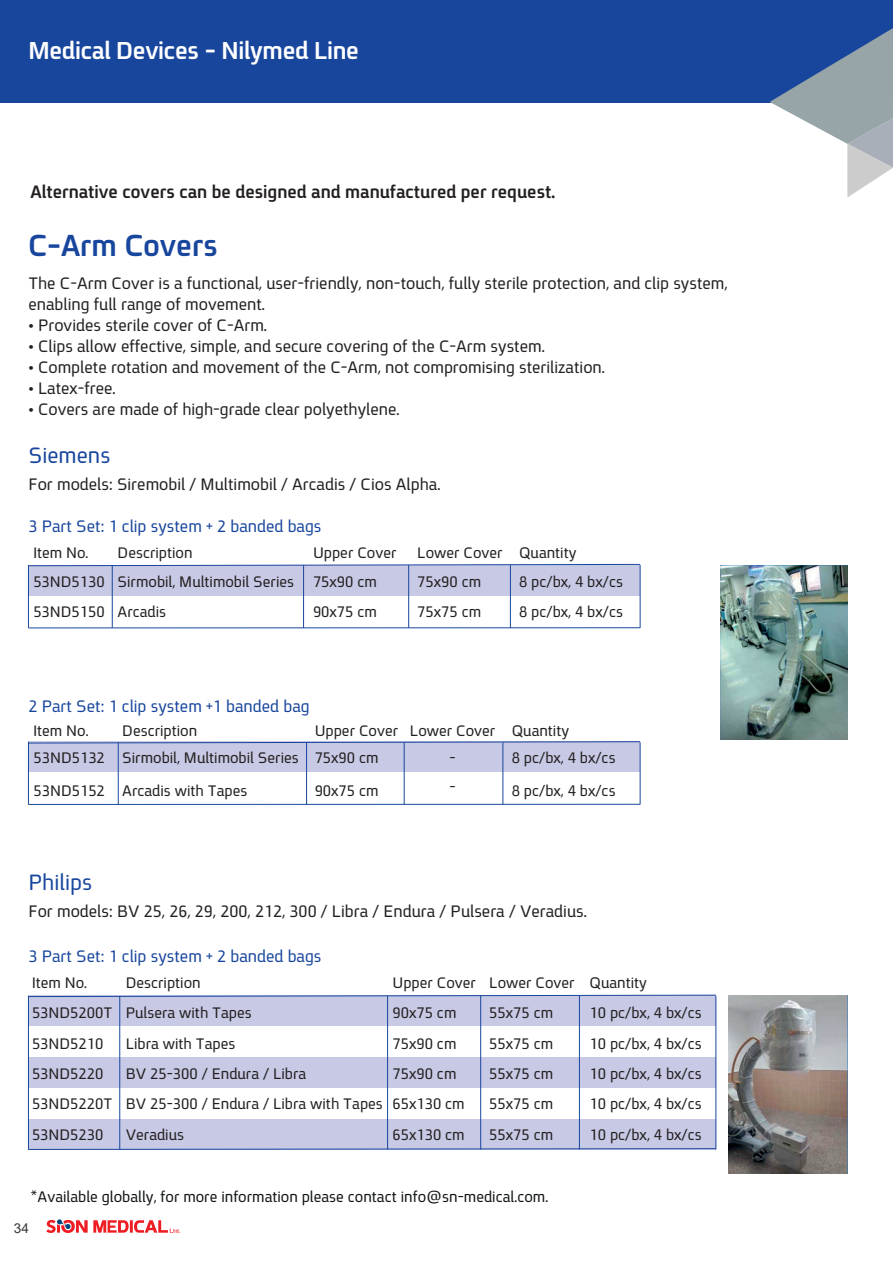
<style>
.page{position:relative;width:893px;height:1263px;background:#fff}
.page>*{position:absolute;margin:0;border:0;box-sizing:border-box;transform-origin:0 0}
.t1{font:700 33px "Fb Spoiler Eng";color:#18469d}
.t2{font:700 26.55px "Fb Spoiler Eng";letter-spacing:-.01em;color:#fff}
.t3{font:24px "Fb Spoiler Eng";color:#18469d}
.t4{font:700 19.5px "Fb Spoiler Eng";color:#231f20}
.t5{font:18px/21px "Fb Spoiler Eng";color:#231f20}
.t6{font:18px "Fb Spoiler Eng";color:#18469d}
.t7{font:16.5px/30.3px "Fb Spoiler Eng";color:#231f20}
.t8{font:16.5px "Fb Spoiler Eng";color:#111416}
.t9{font:13.65px "Arial";color:#36393a}
</style>
<div class="page">
<div style="left:0;top:0;width:893px;height:102px;background:#18469d"></div>
<svg style="left:770px;top:28px;width:123px;height:169px"></svg>
<svg style="left:46px;top:1219px;width:134px;height:14px"></svg>
<div style="left:28px;top:565px;width:612px;height:30px;background:#c7c9e5"></div>
<hr style="left:28px;top:565px;width:1px;height:63px;background:#18469d">
<hr style="left:112px;top:565px;width:1px;height:63px;background:#18469d">
<hr style="left:510px;top:565px;width:1px;height:63px;background:#18469d">
<hr style="left:640px;top:565px;width:1px;height:63px;background:#18469d">
<hr style="left:303px;top:565px;width:1px;height:63px;background:#18469d">
<hr style="left:408px;top:565px;width:1px;height:63px;background:#18469d">
<svg style="left:29px;top:564px;width:612px;height:2px"></svg>
<hr style="left:28px;top:627px;width:612px;height:1px;background:#18469d">
<div style="left:28px;top:742px;width:612px;height:30px;background:#c7c9e5"></div>
<hr style="left:28px;top:742px;width:1px;height:62px;background:#18469d">
<hr style="left:118px;top:742px;width:1px;height:62px;background:#18469d">
<hr style="left:502px;top:742px;width:1px;height:62px;background:#18469d">
<hr style="left:640px;top:742px;width:1px;height:62px;background:#18469d">
<hr style="left:306px;top:742px;width:1px;height:62px;background:#18469d">
<hr style="left:404px;top:742px;width:1px;height:62px;background:#18469d">
<svg style="left:28px;top:741px;width:613px;height:3px"></svg>
<hr style="left:28px;top:804px;width:612px;height:1px;background:#18469d">
<div style="left:28px;top:1057px;width:688px;height:30px;background:#c7c9e5"></div>
<div style="left:28px;top:1119px;width:688px;height:30px;background:#c7c9e5"></div>
<div style="left:28px;top:995px;width:688px;height:30px;background:#c7c9e5"></div>
<hr style="left:28px;top:996px;width:1px;height:153px;background:#18469d">
<hr style="left:119px;top:996px;width:1px;height:153px;background:#18469d">
<hr style="left:579px;top:996px;width:1px;height:153px;background:#18469d">
<hr style="left:715px;top:996px;width:1px;height:153px;background:#18469d">
<hr style="left:387px;top:996px;width:1px;height:153px;background:#18469d">
<hr style="left:480px;top:996px;width:1px;height:153px;background:#18469d">
<svg style="left:28px;top:994px;width:689px;height:3px"></svg>
<svg style="left:28px;top:1148px;width:689px;height:2px"></svg>
<img style="left:721px;top:565px;width:126px;height:174px">
<img style="left:729px;top:995px;width:118px;height:179px">
<h2 class="t2" style="left:28px;top:37px;width:332px">Medical Devices - Nilymed Line</h2>
<p class="t4" style="left:31px;top:182px;width:526px">Alternative covers can be designed and manufactured per request.</p>
<h1 class="t1" style="left:28px;top:229px;width:191px">C-Arm Covers</h1>
<p class="t5" style="left:28px;top:273px;width:701px">The C-Arm Cover is a functional, user-friendly, non-touch, fully sterile protection, and clip system, enabling full range of movement.</p>
<p class="t5" style="left:28px;top:315px;width:240px">• Provides sterile cover of C-Arm.</p>
<p class="t5" style="left:28px;top:336px;width:518px">• Clips allow effective, simple, and secure covering of the C-Arm system.</p>
<p class="t5" style="left:28px;top:357px;width:578px">• Complete rotation and movement of the C-Arm, not compromising sterilization.</p>
<p class="t5" style="left:28px;top:378px;width:89px">• Latex-free.</p>
<p class="t5" style="left:28px;top:399px;width:373px">• Covers are made of high-grade clear polyethylene.</p>
<h3 class="t3" style="left:28px;top:443px;width:84px">Siemens</h3>
<p class="t5" style="left:28px;top:474px;width:414px">For models: Siremobil / Multimobil / Arcadis / Cios Alpha.</p>
<p class="t6" style="left:28px;top:517px;width:295px">3 Part Set: 1 clip system + 2 banded bags</p>
<p class="t7" style="left:118px;top:538px;width:76px">Description</p>
<p class="t7" style="left:313px;top:538px;width:85px">Upper Cover</p>
<p class="t7" style="left:417px;top:538px;width:161px">Lower Cover Quantity</p>
<p class="t7" style="left:33px;top:539px;width:262px;line-height:28.5px">Item No.<br>53ND5130 Sirmobil, Multimobil Series</p>
<p class="t7" style="left:33px;top:597px;width:134px">53ND5150 Arcadis</p>
<p class="t7" style="left:313px;top:566px;width:65px">75x90 cm<br>90x75 cm</p>
<p class="t7" style="left:519px;top:566px;width:105px">8 pc/bx, 4 bx/cs<br>8 pc/bx, 4 bx/cs</p>
<p class="t7" style="left:417px;top:566px;width:65px">75x90 cm<br>75x75 cm</p>
<p class="t6" style="left:28px;top:697px;width:283px">2 Part Set: 1 clip system +1 banded bag</p>
<p class="t7" style="left:34px;top:716px;width:57px">Item No.</p>
<p class="t7" style="left:122px;top:716px;width:76px">Description</p>
<p class="t7" style="left:315px;top:716px;width:256px">Upper Cover Lower Cover Quantity</p>
<p class="t7" style="left:34px;top:741px;width:267px;line-height:33.2px">53ND5132 Sirmobil, Multimobil Series<br>53ND5152 Arcadis with Tapes</p>
<p class="t7" style="left:315px;top:741px;width:65px;line-height:33.2px">75x90 cm<br>90x75 cm</p>
<p class="t7" style="left:512px;top:741px;width:105px;line-height:33.2px">8 pc/bx, 4 bx/cs<br>8 pc/bx, 4 bx/cs</p>
<p class="t7" style="left:450px;top:743px;width:8px;line-height:29.2px">- -</p>
<h3 class="t3" style="left:28px;top:870px;width:65px">Philips</h3>
<p class="t5" style="left:28px;top:901px;width:560px">For models: BV 25, 26, 29, 200, 212, 300 / Libra / Endura / Pulsera / Veradius.</p>
<p class="t6" style="left:28px;top:947px;width:295px">3 Part Set: 1 clip system + 2 banded bags</p>
<p class="t7" style="left:126px;top:968px;width:76px">Description</p>
<p class="t7" style="left:393px;top:968px;width:256px">Upper Cover Lower Cover Quantity</p>
<p class="t7" style="left:32px;top:968px;width:221px">Item No.<br>53ND5200T Pulsera with Tapes<br>53ND5210</p>
<p class="t7" style="left:393px;top:998px;width:74px">90x75 cm<br>75x90 cm<br>75x90 cm<br>65x130 cm<br>65x130 cm</p>
<p class="t7" style="left:590px;top:998px;width:114px;text-align:justify">10 pc/bx, 4 bx/cs 10 pc/bx, 4 bx/cs 10 pc/bx, 4 bx/cs 10 pc/bx, 4 bx/cs 10 pc/bx, 4 bx/cs</p>
<p class="t7" style="left:489px;top:998px;width:65px;text-align:justify">55x75 cm 55x75 cm 55x75 cm 55x75 cm 55x75 cm</p>
<p class="t7" style="left:126px;top:1029px;width:111px">Libra with Tapes</p>
<p class="t7" style="left:32px;top:1059px;width:352px;text-indent:94px">BV 25-300 / Endura / Libra<br>53ND5220T BV 25-300 / Endura / Libra with Tapes<br>53ND5230</p>
<p class="t7" style="left:32px;top:1059px;width:73px">53ND5220</p>
<p class="t7" style="left:126px;top:1119px;width:60px">Veradius</p>
<p class="t8" style="left:31px;top:1189px;width:519px">*Available globally, for more information please contact info@sn-medical.com.</p>
<p class="t9" style="left:14px;top:1219px;width:17px">34</p>
</div>
